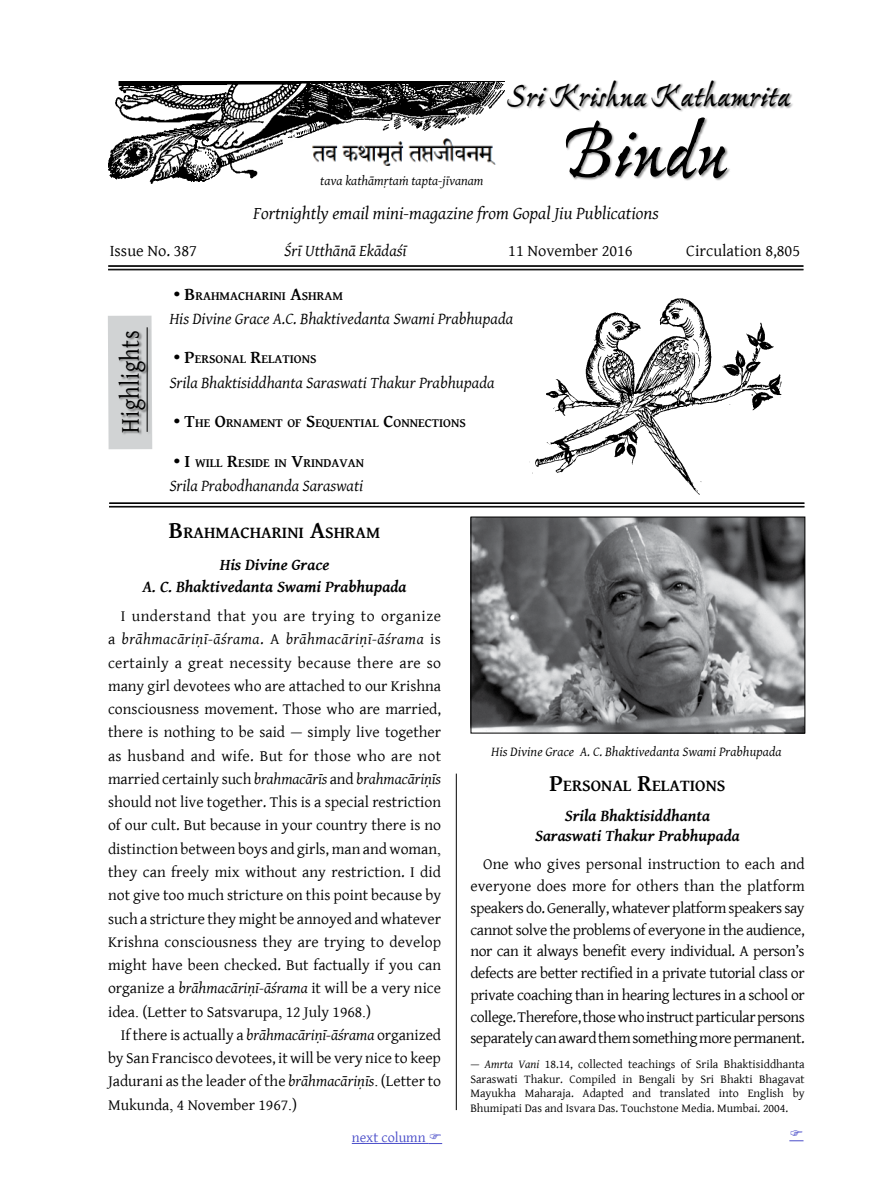
<style>
.page{position:relative;width:885px;height:1191px;background:#fff}
.page>*{position:absolute;margin:0;border:0;box-sizing:border-box;transform-origin:0 0}
.t1{font:700 81px "Ex Ponto Pro";letter-spacing:-.01em;color:#000}
.t2{font:700 33.9px "Ex Ponto Pro";letter-spacing:-.01em;color:#000}
.t3{font:27px "Gentium Basic";letter-spacing:.025em;color:#000;scale:.84 1}
.t4{font:italic 18px "Gentium Basic";color:#000}
.t5{font:700 16.8px "Gentium Basic";color:#000}
.t6{font:italic 16.5px "Gentium Basic";color:#000}
.t7{font:italic 700 16.5px/21.5px "Gentium Basic";color:#000;text-align:center}
.t8{font:16.5px "Gentium Basic";color:#000}
.t9{font:15.75px/23.2px "Gentium Basic";color:#000;text-align:justify}
.t10{font:14.25px "Gentium Basic";color:#494cc9}
.t11{font:italic 13.5px "Gentium Basic";letter-spacing:.005em;color:#000}
.t12{font:700 12.6px "Gentium Basic";color:#000}
.t13{font:12px/14.4px "Gentium Basic";color:#000;text-align:justify}
.s1{font-style:inherit}
.s2{font-family:"Times New Roman";font-size:18px}
.s3{font-size:18px}
.s4{font-size:24px}
.s5{font-style:italic}
.s6{font-family:"Times New Roman"}
</style>
<div class="page">
<img style="left:108px;top:81px;width:396px;height:102px">
<div style="left:507px;top:80px;width:286px;height:32px;background:#000;opacity:.45"></div>
<div style="left:565px;top:117px;width:165px;height:64px;background:#000;opacity:.45"></div>
<img style="left:284px;top:139px;width:220px;height:28px">
<div style="left:108px;top:316px;width:44px;height:133px;background:#d1d3d4"></div>
<div style="left:146px;top:327px;width:5px;height:108px;background:#cacccd"></div>
<hr style="left:147px;top:327px;width:1px;height:105px;background:#000">
<div style="left:118px;top:331px;width:31px;height:104px;background:#000;opacity:.45"></div>
<hr style="left:108px;top:266px;width:695px;height:1px;background:#000">
<hr style="left:108px;top:265px;width:695px;height:1px;background:#000">
<hr style="left:108px;top:270px;width:695px;height:1px;background:#000">
<hr style="left:108px;top:269px;width:695px;height:1px;background:#000">
<hr style="left:109px;top:503px;width:695px;height:1px;background:#000">
<hr style="left:109px;top:502px;width:695px;height:1px;background:#000">
<hr style="left:109px;top:507px;width:695px;height:1px;background:#000">
<hr style="left:109px;top:506px;width:695px;height:1px;background:#000">
<hr style="left:456px;top:773px;width:1px;height:337px;background:#000">
<hr style="left:352px;top:1143px;width:76px;height:1px;background:#494cc9">
<img style="left:472px;top:519px;width:331px;height:212px">
<div style="left:470px;top:517px;width:335px;height:216px;border:1px solid #000"></div>
<img style="left:532px;top:298px;width:250px;height:197px">
<svg style="left:428px;top:1143px;width:14px;height:1px"></svg>
<svg style="left:789px;top:1140px;width:14px;height:1px"></svg>
<p class="t11" style="left:320px;top:170px;width:165px">tava kathāmṛtaṁ tapta-jīvanam</p>
<h2 class="t2" style="left:507px;top:74px;width:284px">Sri Krishna Kathamrita</h2>
<h1 class="t1" style="left:561px;top:102px;width:167px">Bindu</h1>
<p class="t4" style="left:253px;top:199px;width:407px">Fortnightly email mini-magazine from Gopal Jiu Publications</p>
<p class="t8" style="left:110px;top:239px;width:89px">Issue No. 387</p>
<p class="t6" style="left:284px;top:239px;width:124px">Śrī Utthānā Ekādaśī</p>
<p class="t8" style="left:508px;top:239px;width:126px">11 November 2016</p>
<p class="t8" style="left:686px;top:239px;width:115px">Circulation <span class="s1">8,805</span></p>
<h3 class="t3" style="left:110px;top:432px;width:123px;rotate:-90deg">Highlights</h3>
<p class="t12" style="left:174px;top:286px;width:171px"><span class="s2">•</span> <span class="s3">B</span>RAHMACHARINI <span class="s3">A</span>SHRAM</p>
<p class="t6" style="left:169px;top:306px;width:345px">His Divine Grace A.C. Bhaktivedanta Swami Prabhupada</p>
<p class="t12" style="left:174px;top:350px;width:144px"><span class="s2">•</span> <span class="s3">P</span>ERSONAL <span class="s3">R</span>ELATIONS</p>
<p class="t6" style="left:169px;top:370px;width:327px">Srila Bhaktisiddhanta Saraswati Thakur Prabhupada</p>
<p class="t12" style="left:174px;top:413px;width:293px"><span class="s2">•</span> <span class="s3">T</span>HE <span class="s3">O</span>RNAMENT OF <span class="s3">S</span>EQUENTIAL <span class="s3">C</span>ONNECTIONS</p>
<p class="t12" style="left:174px;top:453px;width:192px"><span class="s2">•</span> <span class="s3">I</span> WILL <span class="s3">R</span>ESIDE IN <span class="s3">V</span>RINDAVAN</p>
<p class="t6" style="left:169px;top:473px;width:195px">Srila Prabodhananda Saraswati</p>
<p class="t5" style="left:169px;top:520px;width:213px"><span class="s4">B</span>RAHMACHARINI <span class="s4">A</span>SHRAM</p>
<p class="t7" style="left:142px;top:553px;width:265px">His Divine Grace<br>A. C. Bhaktivedanta Swami Prabhupada</p>
<p class="t9" style="left:108px;top:604px;width:334px;text-indent:13px">I understand that you are trying to organize a <span class="s5">brāhmacāriṇī-āśrama</span>. A <span class="s5">brāhmacāriṇī-āśrama</span> is certainly a great necessity because there are so many girl devotees who are attached to our Krishna consciousness movement. Those who are married, there is nothing to be said — simply live together as husband and wife. But for those who are not married certainly such <span class="s5">brahmacārīs</span> and <span class="s5">brahmacāriṇīs </span>should not live together. This is a special restriction of our cult. But because in your country there is no distinction between boys and girls, man and woman<span class="s6">, </span>they can freely mix without any restriction. I did not give too much stricture on this point because by such a stricture they might be annoyed and whatever Krishna consciousness they are trying to develop might have been checked. But factually if you can organize a <span class="s5">brāhmacāriṇī-āśrama</span> it will be a very nice idea<span class="s6">.</span> (Letter to Satsvarupa<span class="s6">,</span> 12 July 1968<span class="s6">.</span>)</p>
<p class="t9" style="left:108px;top:1022px;width:334px;text-indent:13px">If there is actually a <span class="s5">brāhmacāriṇī-āśrama</span> organized by San Francisco devotees, it will be very nice to keep Jadurani as the leader of the <span class="s5">brāhmacāriṇīs</span><span class="s6">.</span> (Letter to Mukunda<span class="s6">,</span> 4 November 1967<span class="s6">.</span>)</p>
<p class="t10" style="left:352px;top:1126px;width:75px">next column</p>
<p class="t11" style="left:491px;top:742px;width:292px">His Divine Grace A. C. Bhaktivedanta Swami Prabhupada</p>
<p class="t5" style="left:549px;top:772px;width:177px"><span class="s4">P</span>ERSONAL <span class="s4">R</span>ELATIONS</p>
<p class="t7" style="left:535px;top:805px;width:206px;line-height:20px">Srila Bhaktisiddhanta<br>Saraswati Thakur Prabhupada</p>
<p class="t9" style="left:470px;top:853px;width:336px;line-height:21.8px;text-indent:13px">One who gives personal instruction to each and everyone does more for others than the platform speakers do. Generally, whatever platform speakers say cannot solve the problems of everyone in the audience, nor can it always benefit every individual. A person’s defects are better rectified in a private tutorial class or private coaching than in hearing lectures in a school or college. Therefore, those who instruct particular persons separately can award them something more permanent.</p>
<p class="t13" style="left:470px;top:1057px;width:336px">— <span class="s5">Amrta Vani</span> 18.14, collected teachings of Srila Bhaktisiddhanta Saraswati Thakur. Compiled in Bengali by Sri Bhakti Bhagavat Mayukha Maharaja. Adapted and translated into English by Bhumipati Das and Isvara Das. Touchstone Media. Mumbai. 2004.</p>
</div>
